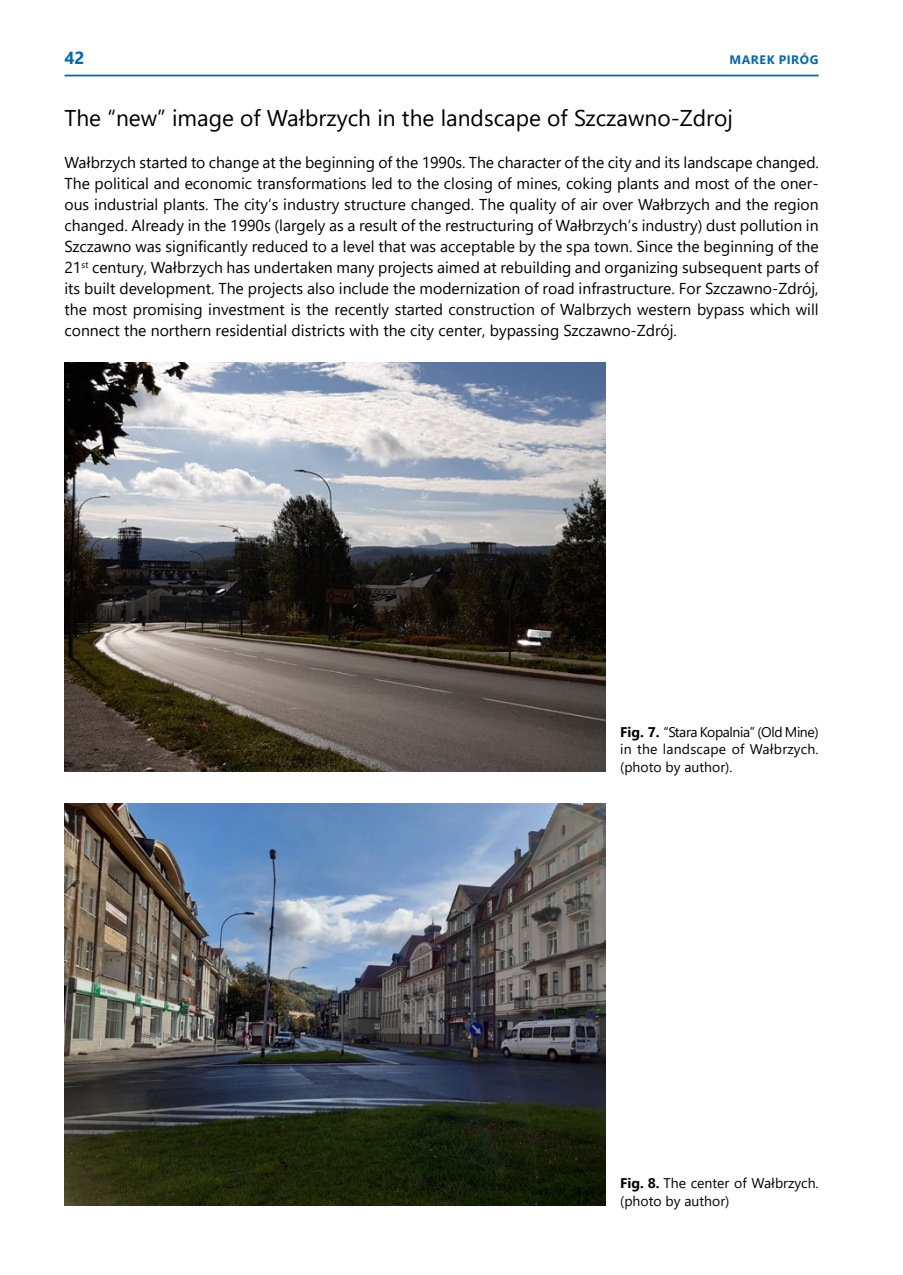
<style>
.page{position:relative;width:903px;height:1275px;background:#fff}
.page>*{position:absolute;margin:0;border:0;box-sizing:border-box;transform-origin:0 0}
.t1{font:22.75px "Segoe UI";color:#000}
.t2{font:700 17.5px "Segoe UI";color:#0068b4}
.t3{font:15.75px/21px "Segoe UI";color:#000;text-align:justify}
.t4{font:14px/17.5px "Segoe UI";color:#000;text-align:justify}
.t5{font:700 12.25px "Segoe UI";letter-spacing:.05em;color:#0068b4}
.s1{font-weight:700}
</style>
<div class="page">
<hr style="left:64px;top:75px;width:755px;height:1px;background:#0068b4">
<img style="left:64px;top:363px;width:541px;height:409px">
<img style="left:64px;top:803px;width:541px;height:403px">
<p class="t2" style="left:64px;top:42px;width:22px">42</p>
<p class="t5" style="left:729px;top:49px;width:91px">MAREK PIRÓG</p>
<h1 class="t1" style="left:64px;top:96px;width:670px">The “new” image of Wałbrzych in the landscape of Szczawno-Zdroj</h1>
<p class="t3" style="left:64px;top:151px;width:756px">Wałbrzych started to change at the beginning of the 1990s. The character of the city and its landscape changed.<br>The political and economic transformations led to the closing of mines, coking plants and most of the oner&shy;ous industrial plants. The city’s industry structure changed. The quality of air over Wałbrzych and the region changed. Already in the 1990s (largely as a result of the restructuring of Wałbrzych’s industry) dust pollution in Szczawno was significantly reduced to a level that was acceptable by the spa town. Since the beginning of the 21<sup>st</sup> century, Wałbrzych has undertaken many projects aimed at rebuilding and organizing subsequent parts of its built development. The projects also include the modernization of road infrastructure. For Szczawno-Zdrój, the most promising investment is the recently started construction of Walbrzych western bypass which will connect the northern residential districts with the city center, bypassing Szczawno-Zdrój.</p>
<p class="t4" style="left:620px;top:722px;width:200px"><span class="s1">FIG. 7.</span> “Stara Kopalnia” (Old Mine) in the landscape of Wałbrzych. (photo by author).</p>
<p class="t4" style="left:620px;top:1173px;width:200px"><span class="s1">FIG. 8.</span> The center of Wałbrzych. (photo by author)</p>
</div>
